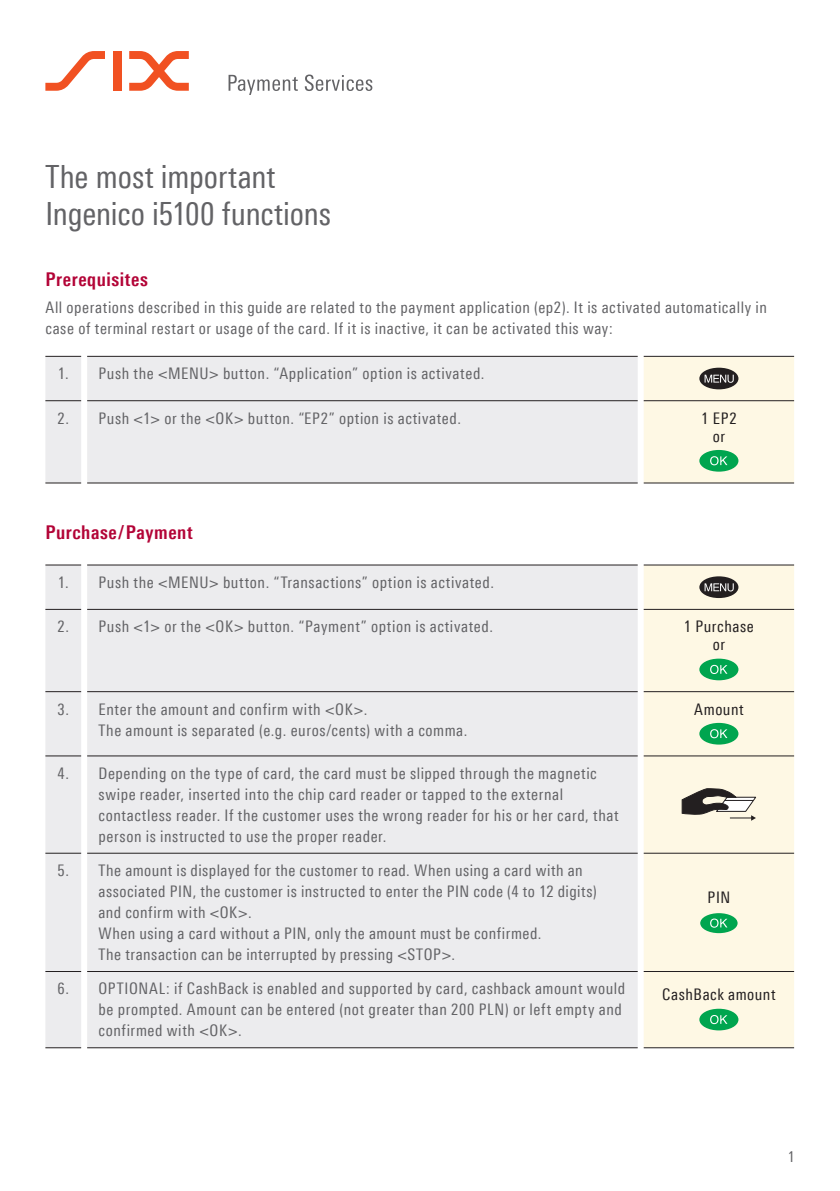
<style>
.page{position:relative;width:840px;height:1191px;background:#fff}
.page>*{position:absolute;margin:0;border:0;box-sizing:border-box;transform-origin:0 0}
.t1{font:32px/37px "Linotype Univers 420 Cn";letter-spacing:-.005em;color:#636366}
.t2{font:700 19px "Linotype Univers 620 Cn";letter-spacing:.03em;color:#b30437}
.t3{font:16px/21px "Linotype Univers 420 Cn";letter-spacing:.035em;color:#636366}
.t4{font:16px/18px "Linotype Univers 420 Cn";letter-spacing:.035em;color:#231f20;text-align:center}
.t5{font:15px "Linotype Univers 420 Cn";color:#636366}
</style>
<div class="page">
<div style="left:45px;top:356px;width:592px;height:127px;background:#ececee"></div>
<hr style="left:45px;top:356px;width:36px;height:1px;background:#231f20">
<hr style="left:87px;top:356px;width:550px;height:1px;background:#231f20">
<hr style="left:45px;top:400px;width:36px;height:1px;background:#231f20">
<hr style="left:87px;top:400px;width:550px;height:1px;background:#231f20">
<hr style="left:45px;top:482px;width:36px;height:1px;background:#231f20">
<hr style="left:87px;top:482px;width:550px;height:1px;background:#231f20">
<svg style="left:643px;top:356px;width:150px;height:127px;background:#ebead6"></svg>
<div style="left:45px;top:565px;width:592px;height:482px;background:#ececee"></div>
<div style="left:643px;top:565px;width:150px;height:482px;background:#fef8e4"></div>
<hr style="left:45px;top:564px;width:36px;height:1px;background:#231f20">
<hr style="left:87px;top:564px;width:550px;height:1px;background:#231f20">
<hr style="left:643px;top:564px;width:150px;height:1px;background:#231f20">
<hr style="left:45px;top:609px;width:36px;height:1px;background:#231f20">
<hr style="left:87px;top:609px;width:550px;height:1px;background:#231f20">
<hr style="left:643px;top:609px;width:150px;height:1px;background:#231f20">
<hr style="left:45px;top:691px;width:36px;height:1px;background:#231f20">
<hr style="left:87px;top:691px;width:550px;height:1px;background:#231f20">
<hr style="left:643px;top:691px;width:150px;height:1px;background:#231f20">
<hr style="left:45px;top:755px;width:36px;height:1px;background:#231f20">
<hr style="left:87px;top:755px;width:550px;height:1px;background:#231f20">
<hr style="left:643px;top:755px;width:150px;height:1px;background:#231f20">
<hr style="left:45px;top:853px;width:36px;height:1px;background:#231f20">
<hr style="left:87px;top:853px;width:550px;height:1px;background:#231f20">
<hr style="left:643px;top:853px;width:150px;height:1px;background:#231f20">
<hr style="left:45px;top:971px;width:36px;height:1px;background:#231f20">
<hr style="left:87px;top:971px;width:550px;height:1px;background:#231f20">
<hr style="left:643px;top:971px;width:150px;height:1px;background:#231f20">
<hr style="left:45px;top:1047px;width:36px;height:1px;background:#231f20">
<hr style="left:87px;top:1047px;width:550px;height:1px;background:#231f20">
<hr style="left:643px;top:1047px;width:150px;height:1px;background:#231f20">
<div style="left:699px;top:577px;width:38px;height:20px;background:#231f20;border-radius:50%"></div>
<div style="left:699px;top:576px;width:39px;height:22px;border:2px solid #231f20;border-radius:50%"></div>
<svg style="left:704px;top:583px;width:29px;height:8px"></svg>
<div style="left:699px;top:659px;width:38px;height:20px;background:#00a54f;border-radius:50%"></div>
<div style="left:699px;top:658px;width:39px;height:22px;border:2px solid #00a54f;border-radius:50%"></div>
<svg style="left:710px;top:665px;width:17px;height:9px"></svg>
<div style="left:699px;top:723px;width:38px;height:20px;background:#00a54f;border-radius:50%"></div>
<div style="left:699px;top:723px;width:39px;height:21px;border:2px solid #00a54f;border-radius:50%"></div>
<svg style="left:710px;top:729px;width:17px;height:9px"></svg>
<svg style="left:681px;top:788px;width:74px;height:32px;background:#a29e95"></svg>
<div style="left:699px;top:913px;width:38px;height:20px;background:#00a54f;border-radius:50%"></div>
<svg style="left:710px;top:918px;width:17px;height:9px"></svg>
<div style="left:699px;top:1009px;width:38px;height:20px;background:#00a54f;border-radius:50%"></div>
<div style="left:699px;top:1008px;width:39px;height:22px;border:2px solid #00a54f;border-radius:50%"></div>
<svg style="left:710px;top:1015px;width:17px;height:9px"></svg>
<svg style="left:45px;top:51px;width:60px;height:40px"></svg>
<div style="left:113px;top:51px;width:8px;height:40px;background:#f15122"></div>
<svg style="left:129px;top:51px;width:60px;height:40px"></svg>
<svg style="left:228px;top:74px;width:144px;height:21px"></svg>
<h1 class="t1" style="left:45px;top:157px;width:287px">The most important<br>Ingenico i5100 functions</h1>
<p class="t2" style="left:45px;top:268px;width:104px">Prerequisites</p>
<p class="t3" style="left:45px;top:296px;width:722px">All operations described in this guide are related to the payment application (ep2). It is activated automatically in case of terminal restart or usage of the card. If it is inactive, it can be activated this way:</p>
<p class="t3" style="left:58px;top:363px;width:428px">1. Push the &lt;MENU&gt; button. “Application” option is activated.</p>
<p class="t3" style="left:58px;top:407px;width:405px">2. Push &lt;1&gt; or the &lt;OK&gt; button. “EP2” option is activated.</p>
<p class="t4" style="left:700px;top:409px;width:37px">1 EP2 or</p>
<p class="t2" style="left:45px;top:521px;width:149px">Purchase/Payment</p>
<p class="t3" style="left:58px;top:571px;width:437px">1. Push the &lt;MENU&gt; button. “Transactions” option is activated.</p>
<p class="t3" style="left:58px;top:616px;width:437px">2. Push &lt;1&gt; or the &lt;OK&gt; button. “Payment” option is activated.</p>
<p class="t4" style="left:683px;top:617px;width:71px">1 Purchase or</p>
<p class="t3" style="left:98px;top:698px;width:370px;text-indent:-41px">3. Enter the amount and confirm with &lt;OK&gt;.<br>The amount is separated (e.g. euros/cents) with a comma.</p>
<p class="t4" style="left:693px;top:700px;width:51px">Amount</p>
<p class="t3" style="left:98px;top:762px;width:521px;text-indent:-41px">4. Depending on the type of card, the card must be slipped through the magnetic swipe reader, inserted into the chip card reader or tapped to the external contactless reader. If the customer uses the wrong reader for his or her card, that person is instructed to use the proper reader.</p>
<p class="t3" style="left:98px;top:860px;width:499px;text-indent:-41px">5. The amount is displayed for the customer to read. When using a card with an associated PIN, the customer is instructed to enter the PIN code (4 to 12 digits) and confirm with &lt;OK&gt;.<br>When using a card without a PIN, only the amount must be confirmed.<br>The transaction can be interrupted by pressing &lt;STOP&gt;.</p>
<p class="t4" style="left:707px;top:888px;width:24px">PIN</p>
<p class="t3" style="left:98px;top:978px;width:528px;text-indent:-41px">6. OPTIONAL: if CashBack is enabled and supported by card, cashback amount would be prompted. Amount can be entered (not greater than 200 PLN) or left empty and confirmed with &lt;OK&gt;.</p>
<p class="t4" style="left:661px;top:985px;width:115px">CashBack amount</p>
<p class="t5" style="left:787px;top:1148px;width:8px">1</p>
</div>
